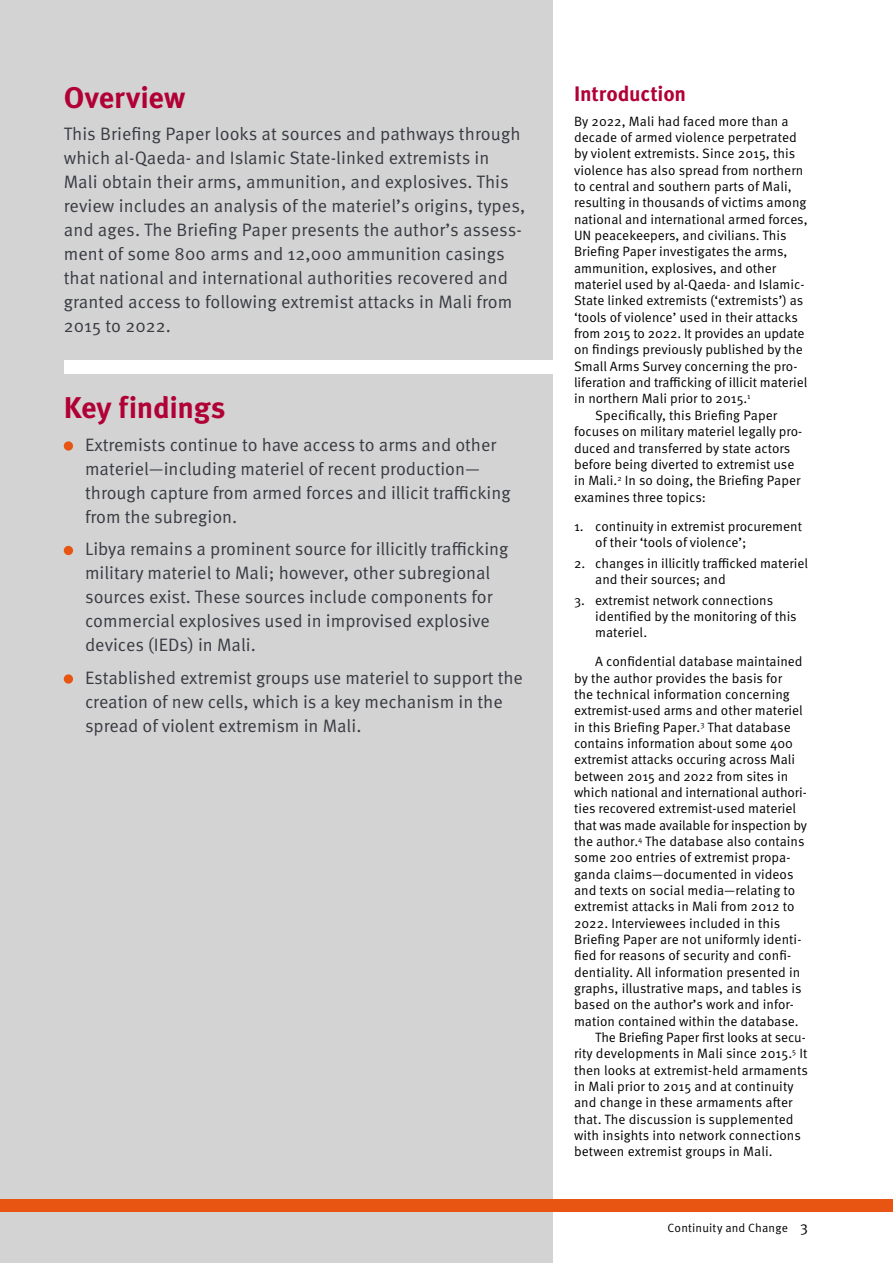
<style>
.page{position:relative;width:893px;height:1263px;background:#fff}
.page>*{position:absolute;margin:0;border:0;box-sizing:border-box;transform-origin:0 0}
.t1{font:700 30px "Meta Pro";letter-spacing:-.005em;color:#b10035}
.t2{font:700 21px "Meta Pro";letter-spacing:-.005em;color:#b10035}
.t3{font:18px/24px "Meta Pro Norm";color:#3a3b43}
.t4{font:13.5px/16.4px "Meta Pro Norm";color:#000}
.t5{font:12px "Meta Pro Norm";letter-spacing:.01em;color:#000}
.s1{font-size:15px}
</style>
<div class="page">
<div style="left:0;top:0;width:553px;height:1263px;background:#d2d3d2"></div>
<div style="left:64px;top:360px;width:499px;height:14px;background:#fff"></div>
<div style="left:0;top:1199px;width:893px;height:13px;background:#e85412"></div>
<div style="left:64px;top:441px;width:9px;height:10px;background:#e85412;border-radius:50%"></div>
<div style="left:64px;top:546px;width:9px;height:9px;background:#e85412;border-radius:50%"></div>
<div style="left:64px;top:674px;width:9px;height:10px;background:#e85412;border-radius:50%"></div>
<h1 class="t1" style="left:64px;top:74px;width:123px">Overview</h1>
<p class="t3" style="left:64px;top:121px;width:463px">This Briefing Paper looks at sources and pathways through which al-Qaeda- and Islamic State-linked extremists in Mali obtain their arms, ammunition, and explosives. This review includes an analysis of the materiel’s origins, types, and ages. The Briefing Paper presents the author’s assess&shy;ment of some 800 arms and 12,000 ammunition casings that national and international authorities recovered and granted access to following extremist attacks in Mali from 2015 to 2022.</p>
<h1 class="t1" style="left:64px;top:384px;width:163px">Key findings</h1>
<h3 class="t3" style="left:85px;top:431px;width:427px">Extremists continue to have access to arms and other materiel—including materiel of recent production— through capture from armed forces and illicit trafficking from the subregion.</h3>
<p class="t3" style="left:85px;top:536px;width:425px">Libya remains a prominent source for illicitly trafficking military materiel to Mali; however, other subregional sources exist. These sources include components for commercial explosives used in improvised explosive devices (IEDs) in Mali.</p>
<h3 class="t3" style="left:85px;top:664px;width:439px">Established extremist groups use materiel to support the creation of new cells, which is a key mechanism in the spread of violent extremism in Mali.</h3>
<h2 class="t2" style="left:574px;top:77px;width:114px">Introduction</h2>
<p class="t4" style="left:574px;top:112px;width:216px">By 2022, Mali had faced more than a</p>
<p class="t4" style="left:574px;top:128px;width:224px">decade of armed violence perpetrated</p>
<p class="t4" style="left:574px;top:145px;width:223px">by violent extremists. Since 2015, this</p>
<p class="t4" style="left:574px;top:161px;width:231px">violence has also spread from northern</p>
<p class="t4" style="left:574px;top:177px;width:219px">to central and southern parts of Mali,</p>
<p class="t4" style="left:574px;top:194px;width:234px">resulting in thousands of victims among</p>
<p class="t4" style="left:574px;top:210px;width:235px">national and international armed forces,</p>
<p class="t4" style="left:574px;top:226px;width:214px">UN peacekeepers, and civilians. This</p>
<p class="t4" style="left:574px;top:243px;width:215px">Briefing Paper investigates the arms,</p>
<p class="t4" style="left:574px;top:259px;width:204px">ammunition, explosives, and other</p>
<p class="t4" style="left:574px;top:275px;width:232px">materiel used by al-Qaeda- and Islamic-</p>
<p class="t4" style="left:574px;top:292px;width:231px">State linked extremists (‘extremists’) as</p>
<p class="t4" style="left:574px;top:308px;width:225px">‘tools of violence’ used in their attacks</p>
<p class="t4" style="left:574px;top:324px;width:232px">from 2015 to 2022. It provides an update</p>
<p class="t4" style="left:574px;top:341px;width:230px">on findings previously published by the</p>
<p class="t4" style="left:574px;top:357px;width:225px">Small Arms Survey concerning the pro-</p>
<p class="t4" style="left:574px;top:373px;width:235px">liferation and trafficking of illicit materiel</p>
<p class="t4" style="left:574px;top:390px;width:178px">in northern Mali prior to 2015.<sup>1</sup></p>
<p class="t4" style="left:595px;top:406px;width:183px">Specifically, this Briefing Paper</p>
<p class="t4" style="left:574px;top:422px;width:230px">focuses on military materiel legally pro-</p>
<p class="t4" style="left:574px;top:439px;width:218px">duced and transferred by state actors</p>
<p class="t4" style="left:574px;top:455px;width:222px">before being diverted to extremist use</p>
<p class="t4" style="left:574px;top:471px;width:228px">in Mali.<sup>2</sup> In so doing, the Briefing Paper</p>
<p class="t4" style="left:574px;top:488px;width:134px">examines three topics:</p>
<p class="t4" style="left:595px;top:517px;width:208px;text-indent:-21px">1. continuity in extremist procurement of their ‘tools of violence’;</p>
<p class="t4" style="left:595px;top:554px;width:214px;text-indent:-21px">2. changes in illicitly trafficked materiel and their sources; and</p>
<p class="t4" style="left:595px;top:591px;width:203px;text-indent:-21px">3. extremist network connections identified by the monitoring of this materiel.</p>
<p class="t4" style="left:595px;top:652px;width:209px">A confidential database maintained</p>
<p class="t4" style="left:574px;top:669px;width:210px">by the author provides the basis for</p>
<p class="t4" style="left:574px;top:685px;width:217px">the technical information concerning</p>
<p class="t4" style="left:574px;top:701px;width:230px">extremist-used arms and other materiel</p>
<p class="t4" style="left:574px;top:718px;width:218px">in this Briefing Paper.<sup>3</sup> That database</p>
<p class="t4" style="left:574px;top:734px;width:220px">contains information about some 400</p>
<p class="t4" style="left:574px;top:751px;width:223px">extremist attacks occuring across Mali</p>
<p class="t4" style="left:574px;top:767px;width:216px">between 2015 and 2022 from sites in</p>
<p class="t4" style="left:574px;top:783px;width:234px">which national and international authori-</p>
<p class="t4" style="left:574px;top:800px;width:224px">ties recovered extremist-used materiel</p>
<p class="t4" style="left:574px;top:816px;width:235px">that was made available for inspection by</p>
<p class="t4" style="left:574px;top:832px;width:232px">the author.<sup>4</sup> The database also contains</p>
<p class="t4" style="left:574px;top:849px;width:218px">some 200 entries of extremist propa-</p>
<p class="t4" style="left:574px;top:865px;width:221px">ganda claims—documented in videos</p>
<p class="t4" style="left:574px;top:881px;width:223px">and texts on social media—relating to</p>
<p class="t4" style="left:574px;top:898px;width:222px">extremist attacks in Mali from 2012 to</p>
<p class="t4" style="left:574px;top:914px;width:208px">2022. Interviewees included in this</p>
<p class="t4" style="left:574px;top:930px;width:229px">Briefing Paper are not uniformly identi-</p>
<p class="t4" style="left:574px;top:947px;width:219px">fied for reasons of security and confi-</p>
<p class="t4" style="left:574px;top:963px;width:228px">dentiality. All information presented in</p>
<p class="t4" style="left:574px;top:979px;width:229px">graphs, illustrative maps, and tables is</p>
<p class="t4" style="left:574px;top:996px;width:221px">based on the author’s work and infor-</p>
<p class="t4" style="left:574px;top:1012px;width:226px">mation contained within the database.</p>
<p class="t4" style="left:595px;top:1028px;width:212px">The Briefing Paper first looks at secu-</p>
<p class="t4" style="left:574px;top:1045px;width:235px">rity developments in Mali since 2015.<sup>5</sup> It</p>
<p class="t4" style="left:574px;top:1061px;width:235px">then looks at extremist-held armaments</p>
<p class="t4" style="left:574px;top:1077px;width:221px">in Mali prior to 2015 and at continuity</p>
<p class="t4" style="left:574px;top:1094px;width:220px">and change in these armaments after</p>
<p class="t4" style="left:574px;top:1110px;width:221px">that. The discussion is supplemented</p>
<p class="t4" style="left:574px;top:1126px;width:228px">with insights into network connections</p>
<p class="t4" style="left:574px;top:1143px;width:205px">between extremist groups in Mali.<sup>6</sup></p>
<p class="t5" style="left:668px;top:1218px;width:142px">Continuity and Change <span class="s1">3</span></p>
</div>
